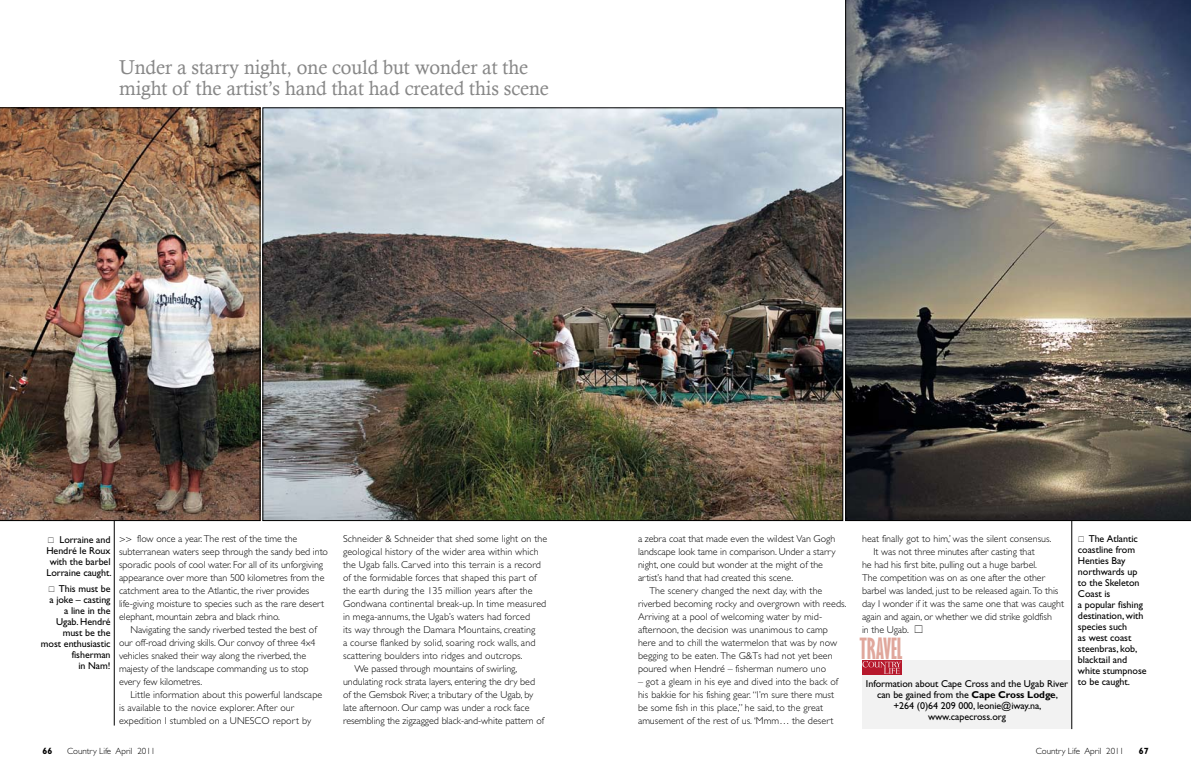
<style>
.page{position:relative;width:1191px;height:783px;background:#fff}
.page>*{position:absolute;margin:0;border:0;box-sizing:border-box;transform-origin:0 0}
.t1{font:26.9px "Gill Sans Std Bold Extra Cond";letter-spacing:-.005em;color:#e0a79c}
.t2{font:20px/21px "Calisto";letter-spacing:-.005em;color:#878787}
.t3{font:300 10px/13px "Gill Sans Std";letter-spacing:-.005em;color:#000}
.t4{font:10px/11px "Gill Sans Std";letter-spacing:-.005em;color:#000;text-align:right}
.t5{font:300 9px "Gill Sans Std";letter-spacing:-.005em;color:#000}
.t6{font:700 9px "Gill Sans Std";color:#000}
.s1{font-weight:700}
</style>
<div class="page">
<img style="left:845px;top:0;width:346px;height:520px">
<img style="left:265px;top:110px;width:576px;height:408px">
<img style="left:0;top:108px;width:260px;height:412px">
<hr style="left:114px;top:520px;width:1px;height:205px;background:#000">
<div style="left:862px;top:660px;width:209px;height:69px;background:#f2f2f2"></div>
<svg style="left:862px;top:660px;width:40px;height:14px"></svg>
<svg style="left:862px;top:660px;width:39px;height:13px"></svg>
<hr style="left:1071px;top:520px;width:1px;height:209px;background:#000">
<h2 class="t2" style="left:119px;top:56px;width:431px">Under a starry night, one could but wonder at the might of the artist’s hand that had created this scene</h2>
<p class="t4" style="left:46px;top:534px;width:67px">Lorraine and<br>Hendré le Roux with the barbel<br>Lorraine caught.</p>
<p class="t4" style="left:41px;top:583px;width:71px">This must be<br>a joke – casting<br>a line in the<br>Ugab.Hendré must be the most enthusiastic fisherman<br>in Nam!</p>
<p class="t3" style="left:119px;top:532px;width:210px">&gt;&gt; flow once a year. The rest of the time the subterranean waters seep through the sandy bed into sporadic pools of cool water. For all of its unforgiving appearance over more than 500 kilometres from the catchment area to the Atlantic, the river provides life-giving moisture to species such as the rare desert elephant, mountain zebra and black rhino.</p>
<p class="t3" style="left:119px;top:623px;width:199px;text-indent:11px">N avigating the sandy riverbed tested the best of our off-road driving skills. Our convoy of three 4x4 vehicles snaked their way along the riverbed, the majesty of the landscape commanding us to stop every few kilometres.</p>
<p class="t3" style="left:119px;top:688px;width:205px;text-indent:11px">Little information about this powerful landscape is available to the novice explorer. After our expedition I stumbled on a UNESCO report by</p>
<p class="t3" style="left:343px;top:532px;width:206px">Schneider &amp; Schneider that shed some light on the</p>
<p class="t3" style="left:343px;top:545px;width:197px">geological history of the wider area within which</p>
<p class="t3" style="left:343px;top:558px;width:199px">the Ugab falls. Carved into this terrain is a record</p>
<p class="t3" style="left:343px;top:571px;width:195px">of the formidable forces that shaped this part of</p>
<p class="t3" style="left:343px;top:584px;width:191px">the earth during the 135 million years after the</p>
<p class="t3" style="left:343px;top:597px;width:205px">Gondwana continental break-up. In time measured</p>
<p class="t3" style="left:343px;top:610px;width:189px">in mega-annums, the Ugab’s waters had forced</p>
<p class="t3" style="left:343px;top:623px;width:194px">its way through the Damara Mountains, creating</p>
<p class="t3" style="left:343px;top:636px;width:194px">a course flanked by solid, soaring rock walls, and</p>
<p class="t3" style="left:343px;top:649px;width:181px">scattering boulders into ridges and outcrops.</p>
<p class="t3" style="left:354px;top:662px;width:164px">We passed through mountains of swirling,</p>
<p class="t3" style="left:343px;top:675px;width:194px">undulating rock strata layers, entering the dry bed</p>
<p class="t3" style="left:343px;top:688px;width:192px">of the Gemsbok River, a tributary of the Ugab, by</p>
<p class="t3" style="left:343px;top:701px;width:188px">late afternoon. Our camp was under a rock face</p>
<p class="t3" style="left:343px;top:714px;width:203px">resembling the zigzagged black-and-white pattern of</p>
<p class="t3" style="left:638px;top:532px;width:199px">a zebra coat that made even the wildest Van Gogh landscape look tame in comparison. Under a starry night, one could but wonder at the might of the artist’s hand that had created this scene.</p>
<p class="t3" style="left:638px;top:584px;width:210px;text-indent:11px">The scenery changed the next day, with the riverbed becoming rocky and overgrown with reeds.<br>Arriving at a pool of welcoming water by mid&shy;afternoon, the decision was unanimous to camp here and to chill the watermelon that was by now begging to be eaten. The G&amp;Ts had not yet been poured when Hendré – fisherman numero uno</p>
<p class="t3" style="left:638px;top:675px;width:202px">– got a gleam in his eye and dived into the back of his bakkie for his fishing gear. “I ’m sure there must be some fish in this place,” he said, to the great amusement of the rest of us. ‘Mmm… the desert</p>
<p class="t3" style="left:862px;top:532px;width:191px">heat finally got to him,’ was the silent consensus.</p>
<p class="t3" style="left:873px;top:545px;width:163px">It was not three minutes after casting that</p>
<p class="t3" style="left:862px;top:558px;width:176px">he had his first bite, pulling out a huge barbel.</p>
<p class="t3" style="left:862px;top:571px;width:185px">The competition was on as one after the other</p>
<p class="t3" style="left:862px;top:584px;width:198px">barbel was landed, just to be released again. To this</p>
<p class="t3" style="left:862px;top:597px;width:204px">day I wonder if it was the same one that was caught</p>
<p class="t3" style="left:862px;top:610px;width:191px">again and again, or whether we did strike goldfish</p>
<p class="t3" style="left:862px;top:623px;width:48px">in the Ugab.</p>
<h1 class="t1" style="left:859px;top:631px;width:45px">TRAVEL</h1>
<p class="t4" style="left:866px;top:678px;width:203px;text-align:center">Information about Cape Cross and the Ugab River can be gained from the <span class="s1">Cape Cross Lodge</span>, +264 (0)64 209 000, leonie@iway.na, www.capecross.org</p>
<p class="t4" style="left:1078px;top:533px;width:70px;text-align:left;text-indent:11px">The Atlantic coastline from<br>Henties Bay northwards up to the Skeleton<br>Coast is<br>a popular fishing destination, with species such<br>as west coast steenbras, kob, blacktail and white stumpnose to be caught.</p>
<p class="t6" style="left:43px;top:745px;width:11px">66</p>
<p class="t5" style="left:67px;top:745px;width:90px">Country Life April 2011</p>
<p class="t5" style="left:1035px;top:745px;width:90px">Country Life April 2011</p>
<p class="t6" style="left:1138px;top:745px;width:11px">67</p>
</div>
